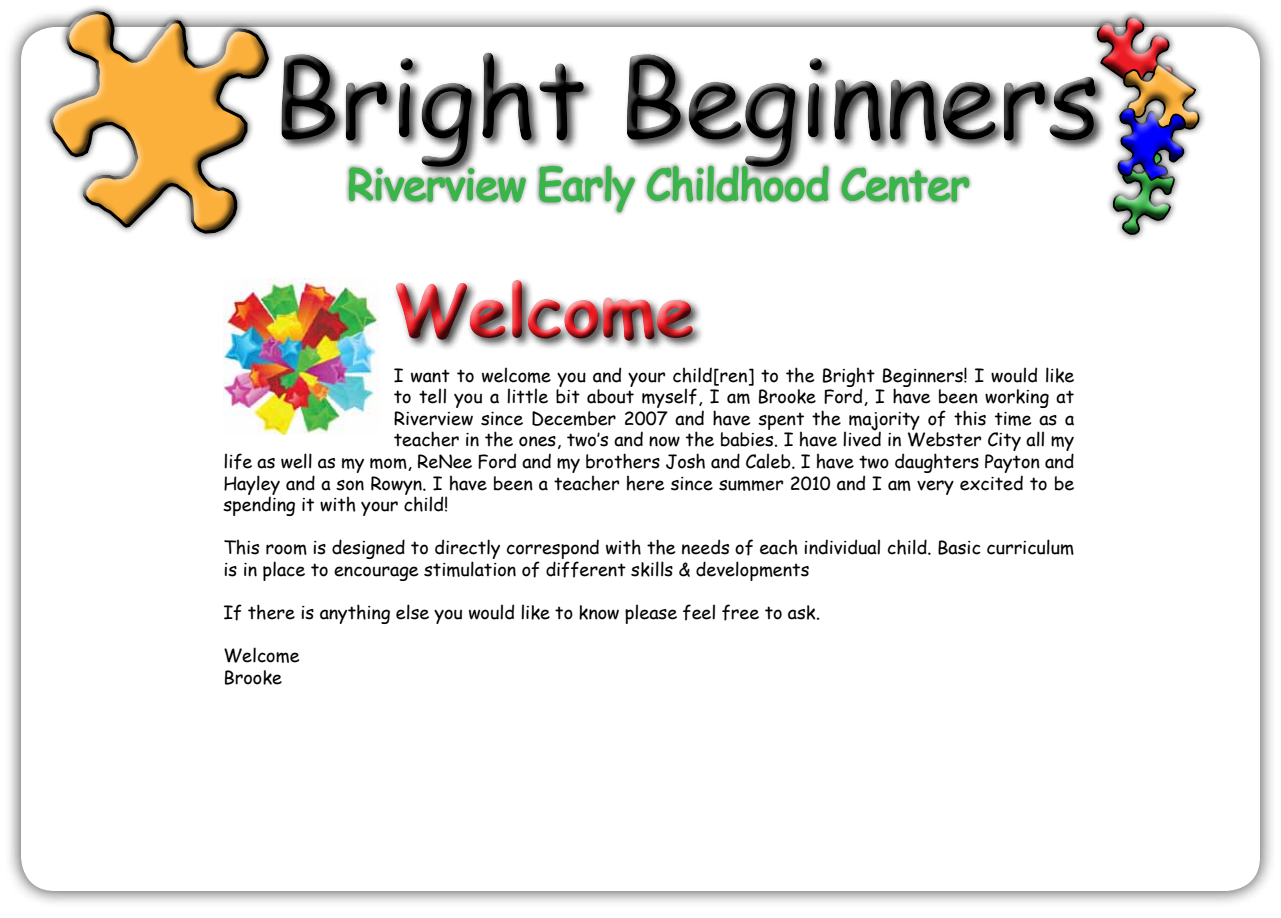
<style>
.page{position:relative;width:1281px;height:918px;background:#fff}
.page>*{position:absolute;margin:0;border:0;box-sizing:border-box;transform-origin:0 0}
.t1{font:700 72px "Comic Sans MS";letter-spacing:-.01em;color:#ed1c24}
.t2{font:42px "Comic Sans MS";letter-spacing:-.02em;color:#39b54a}
.t3{font:18px/21.6px "Comic Sans MS";color:#000}
</style>
<div class="page">
<div style="left:3px;top:10px;width:1273px;height:897px;background:#000;opacity:.75"></div>
<div style="left:21px;top:27px;width:1239px;height:864px;background:#fff;border-radius:34px"></div>
<div style="left:396px;top:275px;width:308px;height:77px;background:#000;opacity:.75"></div>
<div style="left:274px;top:47px;width:832px;height:130px;background:#000;opacity:.75"></div>
<svg style="left:1011px;top:10px;width:241px;height:230px"></svg>
<div style="left:339px;top:155px;width:639px;height:65px;background:#fff"></div>
<svg style="left:348px;top:166px;width:179px;height:37px"></svg>
<svg style="left:538px;top:165px;width:98px;height:48px"></svg>
<svg style="left:646px;top:165px;width:183px;height:40px"></svg>
<svg style="left:841px;top:167px;width:129px;height:36px"></svg>
<svg style="left:18px;top:5px;width:304px;height:270px"></svg>
<img style="left:224px;top:279px;width:155px;height:156px">
<h2 class="t2" style="left:347px;top:153px;width:624px">Riverview Early Childhood Center</h2>
<h1 class="t1" style="left:394px;top:257px;width:303px">Welcome</h1>
<p class="t3" style="left:394px;top:364px;width:682px">I want to welcome you and your child[ren] to the Bright Beginners! I would like</p>
<p class="t3" style="left:394px;top:385px;width:682px">to tell you a little bit about myself, I am Brooke Ford, I have been working at</p>
<p class="t3" style="left:394px;top:407px;width:682px">Riverview since December 2007 and have spent the majority of this time as a</p>
<p class="t3" style="left:394px;top:428px;width:682px">teacher in the ones, two’s and now the babies. I have lived in Webster City all my</p>
<p class="t3" style="left:224px;top:450px;width:852px">life as well as my mom, ReNee Ford and my brothers Josh and Caleb. I have two daughters Payton and</p>
<p class="t3" style="left:224px;top:472px;width:852px">Hayley and a son Rowyn. I have been a teacher here since summer 2010 and I am very excited to be</p>
<p class="t3" style="left:224px;top:493px;width:226px">spending it with your child!</p>
<p class="t3" style="left:224px;top:536px;width:852px">This room is designed to directly correspond with the needs of each individual child. Basic curriculum is in place to encourage stimulation of different skills &amp; developments</p>
<p class="t3" style="left:224px;top:601px;width:598px">If there is anything else you would like to know please feel free to ask.</p>
<p class="t3" style="left:224px;top:644px;width:78px">Welcome<br>Brooke</p>
</div>
